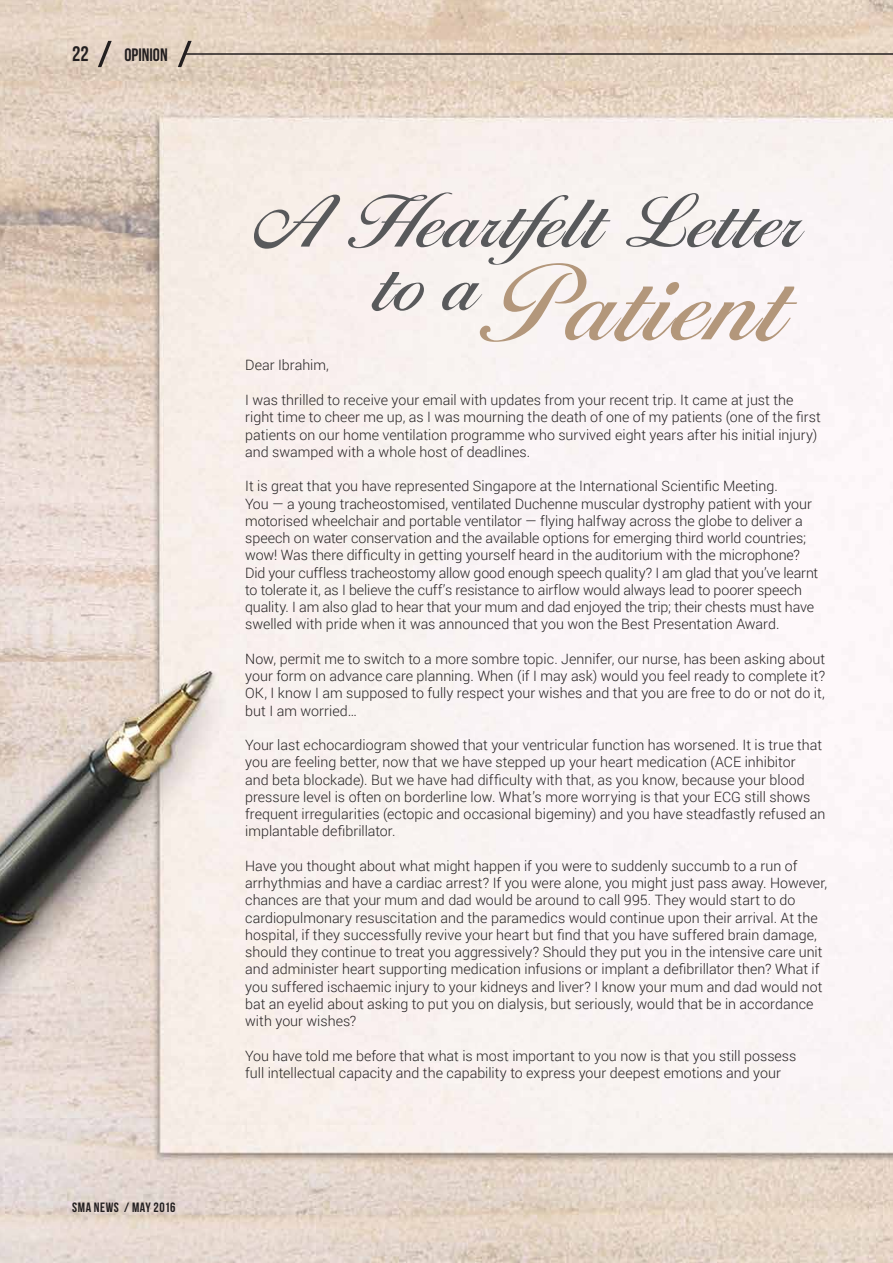
<style>
.page{position:relative;width:893px;height:1263px;background:#fff}
.page>*{position:absolute;margin:0;border:0;box-sizing:border-box;transform-origin:0 0}
.t1{font:113.7px "Larissa";letter-spacing:.025em;color:#b3977b}
.t2{font:81px/63px "Larissa";letter-spacing:.025em;color:#58595b}
.t3{font:21px "Bebas Neue";color:#231f20}
.t4{font:18px "Bebas Neue";color:#231f20}
.t5{font:300 14.25px/17.2px "Roboto";color:#262324}
.t6{font:700 13.5px "Bebas Neue";letter-spacing:.04em;color:#231f20}
.s1{font-weight:400}
</style>
<div class="page">
<img style="left:0;top:0;width:893px;height:1263px">
<svg style="left:98px;top:41px;width:14px;height:26px"></svg>
<svg style="left:178px;top:41px;width:14px;height:26px"></svg>
<hr style="left:185px;top:53px;width:708px;height:2px;background:#231f20">
<h3 class="t3" style="left:72px;top:42px;width:18px">22</h3>
<p class="t4" style="left:124px;top:45px;width:45px">OPINION</p>
<p class="t6" style="left:72px;top:1200px;width:105px">SMA NEWS / <span class="s1">MAY 2016</span></p>
<h2 class="t2" style="left:383px;top:182px;width:427px;text-indent:-121px">A Heartfelt Letter to a</h2>
<h1 class="t1" style="left:494px;top:217px;width:304px">Patient</h1>
<p class="t5" style="left:245px;top:356px;width:85px">Dear Ibrahim,</p>
<p class="t5" style="left:245px;top:391px;width:577px">I was thrilled to receive your email with updates from your recent trip. It came at just the right time to cheer me up, as I was mourning the death of one of my patients (one of the first patients on our home ventilation programme who survived eight years after his initial injury) and swamped with a whole host of deadlines.</p>
<p class="t5" style="left:245px;top:477px;width:575px">It is great that you have represented Singapore at the International Scientific Meeting.<br>You — a young tracheostomised, ventilated Duchenne muscular dystrophy patient with your motorised wheelchair and portable ventilator — flying halfway across the globe to deliver a speech on water conservation and the available options for emerging third world countries; wow! Was there difficulty in getting yourself heard in the auditorium with the microphone?<br>Did your cuffless tracheostomy allow good enough speech quality? I am glad that you’ve learnt to tolerate it, as I believe the cuff’s resistance to airflow would always lead to poorer speech quality. I am also glad to hear that your mum and dad enjoyed the trip; their chests must have swelled with pride when it was announced that you won the Best Presentation Award.</p>
<p class="t5" style="left:245px;top:650px;width:582px;text-align:justify">Now, permit me to switch to a more sombre topic. Jennifer, our nurse, has been asking about your form on advance care planning. When (if I may ask) would you feel ready to complete it?<br>OK, I know I am supposed to fully respect your wishes and that you are free to do or not do it, but I am worried…</p>
<p class="t5" style="left:245px;top:736px;width:582px">Your last echocardiogram showed that your ventricular function has worsened. It is true that you are feeling better, now that we have stepped up your heart medication (ACE inhibitor<br>and beta blockade). But we have had difficulty with that, as you know, because your blood pressure level is often on borderline low. What’s more worrying is that your ECG still shows frequent irregularities (ectopic and occasional bigeminy) and you have steadfastly refused an implantable defibrillator.</p>
<p class="t5" style="left:245px;top:857px;width:583px">Have you thought about what might happen if you were to suddenly succumb to a run of arrhythmias and have a cardiac arrest? If you were alone, you might just pass away. However, chances are that your mum and dad would be around to call 995. They would start to do cardiopulmonary resuscitation and the paramedics would continue upon their arrival. At the hospital, if they successfully revive your heart but find that you have suffered brain damage, should they continue to treat you aggressively? Should they put you in the intensive care unit and administer heart supporting medication infusions or implant a defibrillator then? What if you suffered ischaemic injury to your kidneys and liver? I know your mum and dad would not bat an eyelid about asking to put you on dialysis, but seriously, would that be in accordance with your wishes?</p>
<p class="t5" style="left:245px;top:1046px;width:553px">You have told me before that what is most important to you now is that you still possess full intellectual capacity and the capability to express your deepest emotions and your</p>
</div>
